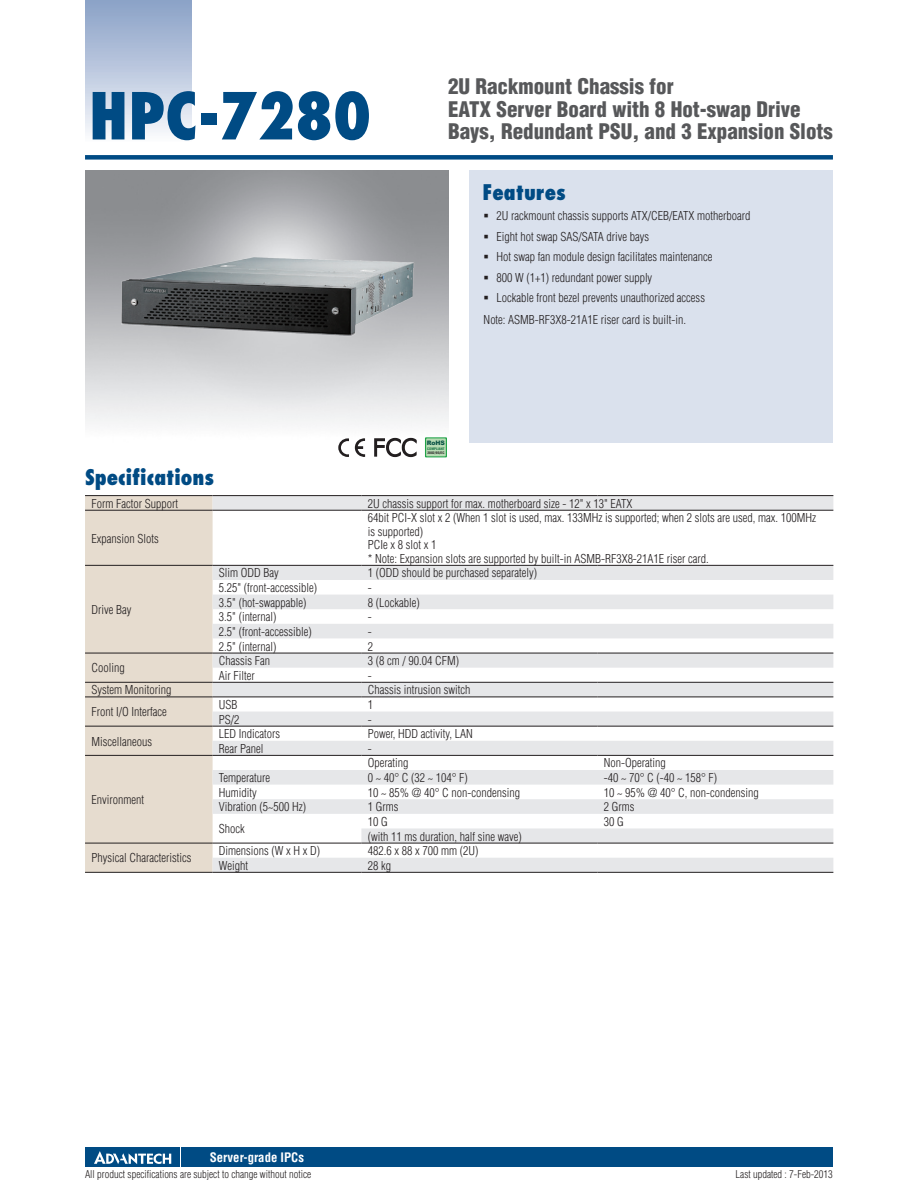
<style>
.page{position:relative;width:918px;height:1188px;background:#fff}
.page>*{position:absolute;margin:0;border:0;box-sizing:border-box;transform-origin:0 0}
.DS_Model_Name_1P{font:800 condensed 63px "Futura";color:#004b84}
.DS_Headline-1P{font:900 condensed 21px/22.5px "Helvetica";color:#57585a}
.DS_Paragraph_Header{font:800 condensed 21px "Futura";color:#004b84}
.t1{font:700 condensed 12.75px "Helvetica";color:#fff}
.DS_Tab-data{font:300 condensed 12px/13.5px "Helvetica";color:#231f20}
.DS_Body_Text{font:300 condensed 12px "Helvetica";color:#231f20}
.t2{font:300 condensed 10.5px "Helvetica";color:#231f20}
.t3{font:900 6.15px "Arial";color:#0c5447}
.t4{font:700 condensed 3.3px/4.5px "Helvetica";color:#231f20;scale:1.11 1}
.s1{color:#0c6a39}
</style>
<div class="page">
<div style="left:85px;top:155px;width:748px;height:5px;background:#004b84"></div>
<div style="left:85px;top:0;width:106px;height:143px;background:linear-gradient(to bottom,#879fc5,#fafafd)"></div>
<div style="left:182px;top:1147px;width:651px;height:20px;background:#004b84"></div>
<div style="left:85px;top:1147px;width:95px;height:20px;background:#004b84"></div>
<svg style="left:94px;top:1151px;width:77px;height:13px"></svg>
<div style="left:470px;top:170px;width:363px;height:272px;background:#dae1ed"></div>
<div style="left:85px;top:496px;width:128px;height:376px;background:#e6dccf"></div>
<svg style="left:213px;top:496px;width:620px;height:318px"></svg>
<svg style="left:213px;top:828px;width:620px;height:44px"></svg>
<hr style="left:85px;top:495px;width:128px;height:1px;background:#231f20">
<hr style="left:213px;top:495px;width:148px;height:1px;background:#231f20">
<hr style="left:361px;top:495px;width:236px;height:1px;background:#231f20">
<hr style="left:597px;top:495px;width:236px;height:1px;background:#231f20">
<hr style="left:85px;top:510px;width:128px;height:1px;background:#231f20">
<hr style="left:213px;top:510px;width:148px;height:1px;background:#231f20">
<hr style="left:361px;top:510px;width:236px;height:1px;background:#231f20">
<hr style="left:597px;top:510px;width:236px;height:1px;background:#231f20">
<hr style="left:85px;top:565px;width:128px;height:1px;background:#231f20">
<hr style="left:213px;top:565px;width:148px;height:1px;background:#231f20">
<hr style="left:361px;top:565px;width:236px;height:1px;background:#231f20">
<hr style="left:597px;top:565px;width:236px;height:1px;background:#231f20">
<hr style="left:85px;top:872px;width:128px;height:1px;background:#231f20">
<hr style="left:213px;top:872px;width:148px;height:1px;background:#231f20">
<hr style="left:361px;top:872px;width:236px;height:1px;background:#231f20">
<hr style="left:597px;top:872px;width:236px;height:1px;background:#231f20">
<hr style="left:85px;top:843px;width:128px;height:1px;background:#231f20">
<hr style="left:213px;top:843px;width:148px;height:1px;background:#231f20">
<hr style="left:361px;top:843px;width:236px;height:1px;background:#231f20">
<hr style="left:597px;top:843px;width:236px;height:1px;background:#231f20">
<hr style="left:85px;top:755px;width:128px;height:1px;background:#231f20">
<hr style="left:213px;top:755px;width:148px;height:1px;background:#231f20">
<hr style="left:361px;top:755px;width:236px;height:1px;background:#231f20">
<hr style="left:597px;top:755px;width:236px;height:1px;background:#231f20">
<hr style="left:85px;top:726px;width:128px;height:1px;background:#231f20">
<hr style="left:213px;top:726px;width:148px;height:1px;background:#231f20">
<hr style="left:361px;top:726px;width:236px;height:1px;background:#231f20">
<hr style="left:597px;top:726px;width:236px;height:1px;background:#231f20">
<hr style="left:85px;top:697px;width:128px;height:1px;background:#231f20">
<hr style="left:213px;top:697px;width:148px;height:1px;background:#231f20">
<hr style="left:361px;top:697px;width:236px;height:1px;background:#231f20">
<hr style="left:597px;top:697px;width:236px;height:1px;background:#231f20">
<hr style="left:85px;top:653px;width:128px;height:1px;background:#231f20">
<hr style="left:85px;top:682px;width:128px;height:1px;background:#231f20">
<hr style="left:213px;top:653px;width:148px;height:1px;background:#231f20">
<hr style="left:361px;top:653px;width:236px;height:1px;background:#231f20">
<hr style="left:597px;top:653px;width:236px;height:1px;background:#231f20">
<hr style="left:213px;top:682px;width:148px;height:1px;background:#231f20">
<hr style="left:361px;top:682px;width:236px;height:1px;background:#231f20">
<hr style="left:597px;top:682px;width:236px;height:1px;background:#231f20">
<img style="left:103px;top:210px;width:331px;height:158px">
<svg style="left:425px;top:437px;width:22px;height:20px"></svg>
<div style="left:426px;top:438px;width:20px;height:18px;background:#b8dbb4"></div>
<svg style="left:338px;top:438px;width:11px;height:19px"></svg>
<svg style="left:355px;top:438px;width:10px;height:19px"></svg>
<svg style="left:374px;top:437px;width:43px;height:20px"></svg>
<p class="DS_Model_Name_1P" style="left:89px;top:76px;width:284px">HPC-7280</p>
<p class="DS_Headline-1P" style="left:448px;top:75px;width:386px">2U Rackmount Chassis for<br>EATX Server Board with 8 Hot-swap Drive<br>Bays, Redundant PSU, and 3 Expansion Slots</p>
<h2 class="DS_Paragraph_Header" style="left:482px;top:178px;width:85px">Features</h2>
<p class="DS_Tab-data" style="left:496px;top:209px;width:255px">2U rackmount chassis supports ATX/CEB/EATX motherboard</p>
<p class="DS_Tab-data" style="left:496px;top:229px;width:154px">Eight hot swap SAS/SATA drive bays</p>
<p class="DS_Tab-data" style="left:496px;top:250px;width:217px">Hot swap fan module design facilitates maintenance</p>
<p class="DS_Tab-data" style="left:496px;top:271px;width:157px">800 W (1+1) redundant power supply</p>
<p class="DS_Tab-data" style="left:496px;top:291px;width:210px">Lockable front bezel prevents unauthorized access</p>
<p class="DS_Body_Text" style="left:484px;top:313px;width:204px">Note: ASMB-RF3X8-21A1E riser card is built-in.</p>
<p class="t3" style="left:427px;top:438px;width:20px">RoHS</p>
<p class="t4" style="left:427px;top:446px;width:17px"><span class="s1">COMPLIANT<br></span>2002/95/EC</p>
<p class="DS_Paragraph_Header" style="left:85px;top:463px;width:131px">Specifications</p>
<p class="DS_Tab-data" style="left:91px;top:497px;width:88px">Form Factor Support</p>
<p class="DS_Tab-data" style="left:368px;top:497px;width:266px">2U chassis support for max. motherboard size - 12" x 13" EATX</p>
<p class="DS_Tab-data" style="left:91px;top:531px;width:69px">Expansion Slots</p>
<p class="DS_Tab-data" style="left:368px;top:511px;width:450px">64bit PCI-X slot x 2 (When 1 slot is used, max. 133MHz is supported; when 2 slots are used, max. 100MHz is supported)</p>
<p class="DS_Tab-data" style="left:368px;top:538px;width:70px">PCIe x 8 slot x 1</p>
<p class="DS_Tab-data" style="left:368px;top:552px;width:343px">* Note: Expansion slots are supported by built-in ASMB-RF3X8-21A1E riser card.</p>
<p class="DS_Tab-data" style="left:91px;top:603px;width:42px">Drive Bay</p>
<p class="DS_Tab-data" style="left:91px;top:661px;width:35px">Cooling</p>
<p class="DS_Tab-data" style="left:219px;top:566px;width:62px">Slim ODD Bay</p>
<p class="DS_Tab-data" style="left:368px;top:566px;width:171px">1 (ODD should be purchased separately)</p>
<p class="DS_Tab-data" style="left:219px;top:581px;width:100px">5.25" (front-accessible)</p>
<p class="DS_Tab-data" style="left:368px;top:581px;width:5px">-</p>
<p class="DS_Tab-data" style="left:219px;top:595px;width:89px">3.5" (hot-swappable)</p>
<p class="DS_Tab-data" style="left:368px;top:595px;width:53px">8 (Lockable)</p>
<p class="DS_Tab-data" style="left:219px;top:610px;width:59px">3.5" (internal)</p>
<p class="DS_Tab-data" style="left:368px;top:610px;width:5px">-</p>
<p class="DS_Tab-data" style="left:219px;top:625px;width:95px">2.5" (front-accessible)</p>
<p class="DS_Tab-data" style="left:368px;top:625px;width:5px">-</p>
<p class="DS_Tab-data" style="left:219px;top:639px;width:59px">2.5" (internal)</p>
<p class="DS_Tab-data" style="left:368px;top:639px;width:7px">2</p>
<p class="DS_Tab-data" style="left:219px;top:654px;width:53px">Chassis Fan</p>
<p class="DS_Tab-data" style="left:368px;top:654px;width:93px">3 (8 cm / 90.04 CFM)</p>
<p class="DS_Tab-data" style="left:219px;top:669px;width:37px">Air Filter</p>
<p class="DS_Tab-data" style="left:368px;top:669px;width:5px">-</p>
<p class="DS_Tab-data" style="left:91px;top:683px;width:81px">System Monitoring</p>
<p class="DS_Tab-data" style="left:368px;top:683px;width:104px">Chassis intrusion switch</p>
<p class="DS_Tab-data" style="left:91px;top:705px;width:77px">Front I/O Interface</p>
<p class="DS_Tab-data" style="left:219px;top:698px;width:20px">USB</p>
<p class="DS_Tab-data" style="left:368px;top:698px;width:7px">1</p>
<p class="DS_Tab-data" style="left:219px;top:712px;width:22px">PS/2</p>
<p class="DS_Tab-data" style="left:368px;top:712px;width:5px">-</p>
<p class="DS_Tab-data" style="left:91px;top:734px;width:62px">Miscellaneous</p>
<p class="DS_Tab-data" style="left:91px;top:793px;width:54px">Environment</p>
<p class="DS_Tab-data" style="left:91px;top:851px;width:101px">Physical Characteristics</p>
<p class="DS_Tab-data" style="left:219px;top:727px;width:63px">LED Indicators</p>
<p class="DS_Tab-data" style="left:368px;top:727px;width:107px">Power, HDD activity, LAN</p>
<p class="DS_Tab-data" style="left:219px;top:742px;width:46px">Rear Panel</p>
<p class="DS_Tab-data" style="left:368px;top:742px;width:5px">-</p>
<p class="DS_Tab-data" style="left:368px;top:756px;width:42px">Operating</p>
<p class="DS_Tab-data" style="left:604px;top:756px;width:63px">Non-Operating</p>
<p class="DS_Tab-data" style="left:219px;top:771px;width:53px">Temperature</p>
<p class="DS_Tab-data" style="left:368px;top:771px;width:102px">0 ~ 40° C (32 ~ 104° F)</p>
<p class="DS_Tab-data" style="left:604px;top:771px;width:115px">-40 ~ 70° C (-40 ~ 158° F)</p>
<p class="DS_Tab-data" style="left:219px;top:786px;width:39px">Humidity</p>
<p class="DS_Tab-data" style="left:368px;top:786px;width:154px">10 ~ 85% @ 40° C non-condensing</p>
<p class="DS_Tab-data" style="left:604px;top:786px;width:156px">10 ~ 95% @ 40° C, non-condensing</p>
<p class="DS_Tab-data" style="left:219px;top:800px;width:89px">Vibration (5~500 Hz)</p>
<p class="DS_Tab-data" style="left:368px;top:800px;width:32px">1 Grms</p>
<p class="DS_Tab-data" style="left:604px;top:800px;width:32px">2 Grms</p>
<p class="DS_Tab-data" style="left:219px;top:822px;width:27px">Shock</p>
<p class="DS_Tab-data" style="left:368px;top:815px;width:21px">10 G</p>
<p class="DS_Tab-data" style="left:604px;top:815px;width:21px">30 G</p>
<p class="DS_Tab-data" style="left:368px;top:829px;width:155px">(with 11 ms duration, half sine wave)</p>
<p class="DS_Tab-data" style="left:219px;top:844px;width:103px">Dimensions (W x H x D)</p>
<p class="DS_Tab-data" style="left:368px;top:844px;width:112px">482.6 x 88 x 700 mm (2U)</p>
<p class="DS_Tab-data" style="left:219px;top:859px;width:31px">Weight</p>
<p class="DS_Tab-data" style="left:368px;top:859px;width:25px">28 kg</p>
<p class="t1" style="left:210px;top:1150px;width:96px">Server-grade IPCs</p>
<p class="t2" style="left:85px;top:1168px;width:228px">All product specifications are subject to change without notice</p>
<p class="t2" style="left:736px;top:1168px;width:99px">Last updated : 7-Feb-2013</p>
</div>
